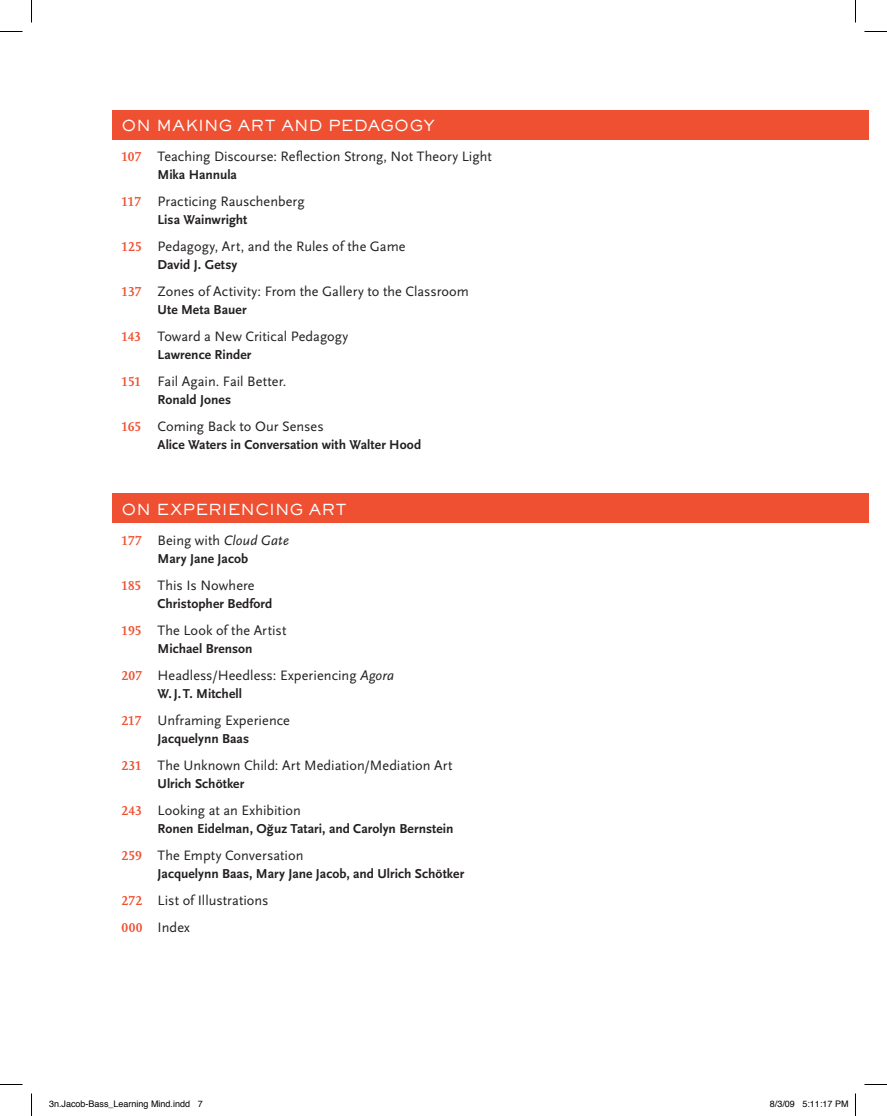
<style>
.page{position:relative;width:887px;height:1116px;background:#fff}
.page>*{position:absolute;margin:0;border:0;box-sizing:border-box;transform-origin:0 0}
.C-2{font:500 15px "Sackers Gothic";letter-spacing:.005em;color:#fff}
.C-3{font:14.25px "Scala Sans LF";letter-spacing:.005em;color:#231f20}
.C-1{font:14.25px "Scala Sans LF";color:#231f20}
.C-4{font:700 13.5px "Scala Sans LF";color:#231f20}
.t1{font:9px "Helvetica";color:#000}
.s1{font-family:"Scala LF";font-weight:700;font-size:13.5px;color:#ef5032}
.s2{font-style:italic}
</style>
<div class="page">
<div style="left:112px;top:110px;width:756px;height:30px;background:#ef5032"></div>
<div style="left:112px;top:493px;width:756px;height:30px;background:#ef5032"></div>
<svg style="left:0;top:31px;width:22px;height:1px"></svg>
<svg style="left:864px;top:31px;width:22px;height:1px"></svg>
<svg style="left:0;top:1084px;width:22px;height:1px"></svg>
<svg style="left:864px;top:1084px;width:22px;height:1px"></svg>
<svg style="left:31px;top:0;width:1px;height:22px"></svg>
<svg style="left:31px;top:1094px;width:1px;height:22px"></svg>
<svg style="left:855px;top:0;width:1px;height:22px"></svg>
<svg style="left:855px;top:1094px;width:1px;height:22px"></svg>
<p class="C-2" style="left:122px;top:115px;width:315px">ON MAKING ART AND PEDAGOGY</p>
<p class="C-3" style="left:122px;top:149px;width:372px"><span class="s1">107</span> Teaching Discourse: Reflection Strong, Not Theory Light</p>
<p class="C-4" style="left:158px;top:167px;width:81px">Mika Hannula</p>
<p class="C-3" style="left:122px;top:194px;width:185px"><span class="s1">117</span> Practicing Rauschenberg</p>
<p class="C-4" style="left:158px;top:212px;width:91px">Lisa Wainwright</p>
<p class="C-3" style="left:122px;top:239px;width:285px"><span class="s1">125</span> Pedagogy, Art, and the Rules of the Game</p>
<p class="C-4" style="left:158px;top:257px;width:81px">David J. Getsy</p>
<p class="C-3" style="left:122px;top:284px;width:349px"><span class="s1">137</span> Zones of Activity: From the Gallery to the Classroom</p>
<p class="C-4" style="left:158px;top:302px;width:90px">Ute Meta Bauer</p>
<p class="C-3" style="left:122px;top:329px;width:228px"><span class="s1">143</span> Toward a New Critical Pedagogy</p>
<p class="C-4" style="left:158px;top:347px;width:95px">Lawrence Rinder</p>
<p class="C-3" style="left:122px;top:374px;width:166px"><span class="s1">151</span> Fail Again. Fail Better.</p>
<p class="C-4" style="left:158px;top:392px;width:75px">Ronald Jones</p>
<p class="C-3" style="left:122px;top:419px;width:204px"><span class="s1">165</span> Coming Back to Our Senses</p>
<p class="C-4" style="left:158px;top:437px;width:265px">Alice Waters in Conversation with Walter Hood</p>
<p class="C-2" style="left:122px;top:499px;width:227px">ON EXPERIENCING ART</p>
<p class="C-3" style="left:122px;top:533px;width:169px"><span class="s1">177</span> Being with <span class="s2">Cloud Gate</span></p>
<p class="C-4" style="left:158px;top:551px;width:92px">Mary Jane Jacob</p>
<p class="C-3" style="left:122px;top:578px;width:134px"><span class="s1">185</span> This Is Nowhere</p>
<p class="C-4" style="left:158px;top:596px;width:116px">Christopher Bedford</p>
<p class="C-3" style="left:122px;top:623px;width:166px"><span class="s1">195</span> The Look of the Artist</p>
<p class="C-4" style="left:158px;top:641px;width:96px">Michael Brenson</p>
<p class="C-3" style="left:122px;top:668px;width:274px"><span class="s1">207</span> Headless/Heedless: Experiencing <span class="s2">Agora</span></p>
<p class="C-4" style="left:158px;top:686px;width:86px">W.J.T. Mitchell</p>
<p class="C-3" style="left:122px;top:713px;width:170px"><span class="s1">217</span> Unframing Experience</p>
<p class="C-4" style="left:158px;top:731px;width:93px">Jacquelynn Baas</p>
<p class="C-3" style="left:122px;top:758px;width:332px"><span class="s1">231</span> The Unknown Child: Art Mediation/Mediation Art</p>
<p class="C-4" style="left:158px;top:776px;width:88px">Ulrich Schötker</p>
<p class="C-3" style="left:122px;top:803px;width:181px"><span class="s1">243</span> Looking at an Exhibition</p>
<p class="C-4" style="left:158px;top:821px;width:297px">Ronen Eidelman, Og˘uz Tatari, and Carolyn Bernstein</p>
<p class="C-3" style="left:122px;top:848px;width:183px"><span class="s1">259</span> The Empty Conversation</p>
<p class="C-4" style="left:158px;top:866px;width:308px">Jacquelynn Baas, Mary Jane Jacob, and Ulrich Schötker</p>
<p class="C-1" style="left:122px;top:893px;width:149px"><span class="s1">272</span> List of Illustrations</p>
<p class="C-1" style="left:122px;top:920px;width:70px"><span class="s1">000</span> Index</p>
<p class="t1" style="left:49px;top:1096px;width:155px">3n.Jacob-Bass_Learning Mind.indd 7</p>
<p class="t1" style="left:770px;top:1096px;width:80px">8/3/09 5:11:17 PM</p>
</div>
